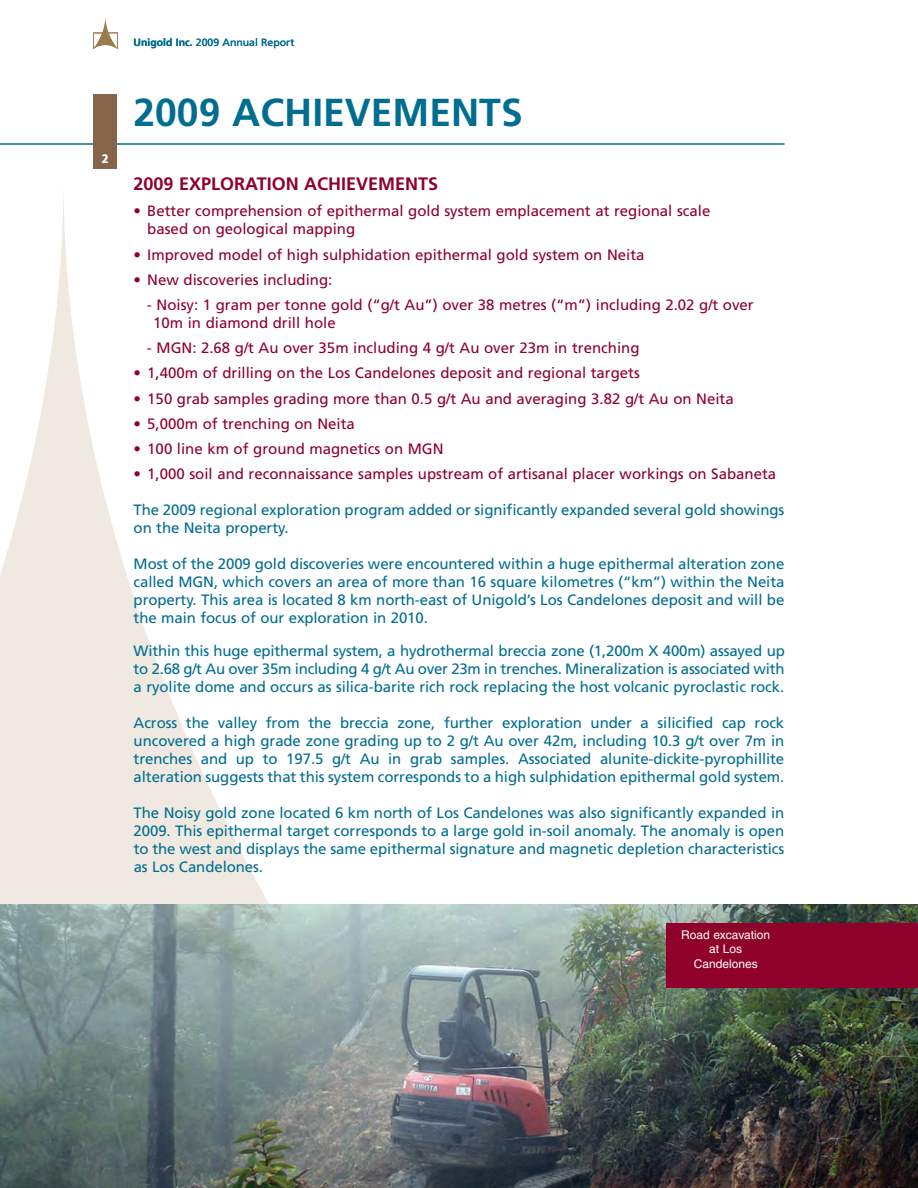
<style>
.page{position:relative;width:918px;height:1188px;background:#fff}
.page>*{position:absolute;margin:0;border:0;box-sizing:border-box;transform-origin:0 0}
.t1{font:700 39px "Frutiger";color:#016d90}
.t2{font:700 18px "Frutiger";color:#8f012a}
.t3{font:15px/18px "Frutiger";letter-spacing:-.005em;color:#016d90;text-align:justify}
.t4{font:15px/18px "Frutiger";color:#8f012a}
.t5{font:12px/14.4px "Helvetica";color:#fff;text-align:center}
.t6{font:700 12px "Frutiger";color:#fff}
.t7{font:10.5px "Frutiger";color:#016d90}
.s1{font-weight:700}
</style>
<div class="page">
<hr style="left:0;top:143px;width:785px;height:2px;background:#016d90">
<div style="left:93px;top:95px;width:24px;height:74px;background:#86654b"></div>
<svg style="left:0;top:197px;width:269px;height:707px"></svg>
<div style="left:93px;top:33px;width:25px;height:16px;border:1px solid #987c4c"></div>
<svg style="left:93px;top:17px;width:24px;height:32px"></svg>
<img style="left:0;top:904px;width:918px;height:284px">
<div style="left:666px;top:923px;width:252px;height:64px;background:#8f012a"></div>
<p class="t6" style="left:102px;top:154px;width:8px">2</p>
<p class="t7" style="left:133px;top:38px;width:163px"><span class="s1">Unigold Inc.</span> 2009 Annual Report</p>
<h1 class="t1" style="left:134px;top:96px;width:391px">2009 ACHIEVEMENTS</h1>
<p class="t2" style="left:134px;top:176px;width:306px">2009 EXPLORATION ACHIEVEMENTS</p>
<p class="t4" style="left:147px;top:203px;width:565px;text-indent:-14px">• Better comprehension of epithermal gold system emplacement at regional scale based on geological mapping</p>
<p class="t4" style="left:134px;top:247px;width:512px">• Improved model of high sulphidation epithermal gold system on Neita</p>
<p class="t4" style="left:134px;top:272px;width:200px">• New discoveries including:</p>
<p class="t4" style="left:153px;top:297px;width:602px;text-indent:-6px">- Noisy: 1 gram per tonne gold (“g/t Au”) over 38 metres (“m”) including 2.02 g/t over<br>10m in diamond drill hole</p>
<p class="t4" style="left:147px;top:340px;width:494px">- MGN: 2.68 g/t Au over 35m including 4 g/t Au over 23m in trenching</p>
<p class="t4" style="left:134px;top:365px;width:508px">• 1,400m of drilling on the Los Candelones deposit and regional targets</p>
<p class="t4" style="left:134px;top:391px;width:602px">• 150 grab samples grading more than 0.5 g/t Au and averaging 3.82 g/t Au on Neita</p>
<p class="t4" style="left:134px;top:416px;width:223px">• 5,000m of trenching on Neita</p>
<p class="t4" style="left:134px;top:441px;width:312px">• 100 line km of ground magnetics on MGN</p>
<p class="t4" style="left:134px;top:466px;width:644px">• 1,000 soil and reconnaissance samples upstream of artisanal placer workings on Sabaneta</p>
<p class="t3" style="left:134px;top:502px;width:652px">The 2009 regional exploration program added or significantly expanded several gold showings on the Neita property.</p>
<p class="t3" style="left:134px;top:556px;width:652px">Most of the 2009 gold discoveries were encountered within a huge epithermal alteration zone called MGN, which covers an area of more than 16 square kilometres (“km”) within the Neita property. This area is located 8 km north-east of Unigold’s Los Candelones deposit and will be the main focus of our exploration in 2010.</p>
<p class="t3" style="left:134px;top:643px;width:653px">Within this huge epithermal system, a hydrothermal breccia zone (1,200m X 400m) assayed up to 2.68 g/t Au over 35m including 4 g/t Au over 23m in trenches. Mineralization is associated with a ryolite dome and occurs as silica-barite rich rock replacing the host volcanic pyroclastic rock.</p>
<p class="t3" style="left:134px;top:715px;width:652px">Across the valley from the breccia zone, further exploration under a silicified cap rock uncovered a high grade zone grading up to 2 g/t Au over 42m, including 10.3 g/t over 7m in trenches and up to 197.5 g/t Au in grab samples. Associated alunite-dickite-pyrophillite alteration suggests that this system corresponds to a high sulphidation epithermal gold system.</p>
<p class="t3" style="left:134px;top:805px;width:652px">The Noisy gold zone located 6 km north of Los Candelones was also significantly expanded in 2009. This epithermal target corresponds to a large gold in-soil anomaly. The anomaly is open to the west and displays the same epithermal signature and magnetic depletion characteristics as Los Candelones.</p>
<p class="t5" style="left:681px;top:929px;width:90px">Road excavation at Los<br>Candelones</p>
</div>
